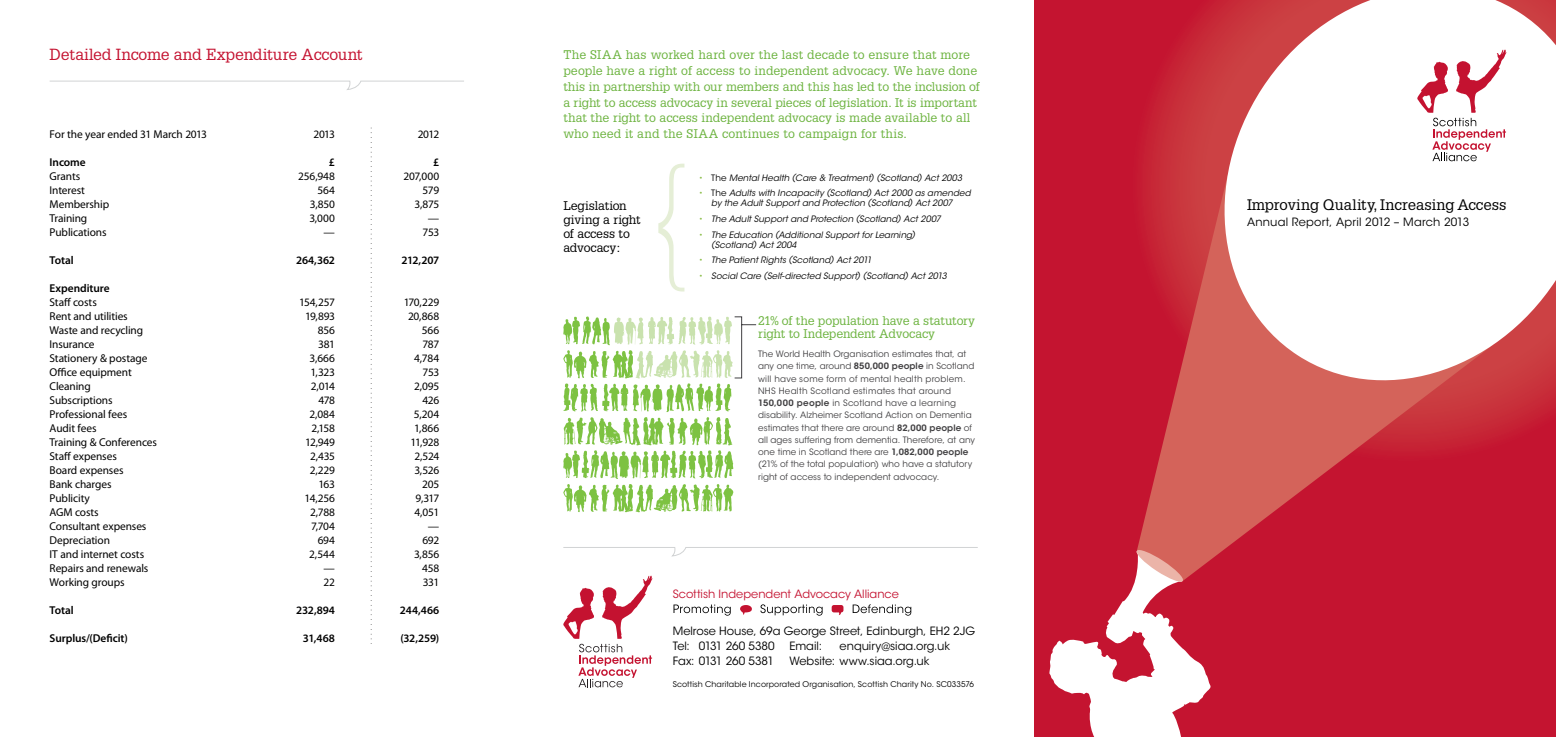
<style>
.page{position:relative;width:1556px;height:737px;background:#fff}
.page>*{position:absolute;margin:0;border:0;box-sizing:border-box;transform-origin:0 0}
.t1{font:15.75px "Glypha";letter-spacing:-.005em;color:#c41230}
.t2{font:14.88px "Glypha";color:#000}
.t3{font:12.25px/15.8px "Glypha";color:#6cb33f}
.t4{font:12.25px/14px "Glypha";letter-spacing:-.005em;color:#000}
.t5{font:11.38px "Myriad Pro";letter-spacing:-.01em;color:#000}
.t6{font:11.38px/14.9px "ITC Avant Garde Std";letter-spacing:-.005em;color:#000}
.t7{font:600 11.38px "Myriad Pro";letter-spacing:-.005em;color:#000}
.t8{font:11.38px "ITC Avant Garde Std";color:#c41230}
.t9{font:11.38px "ITC Avant Garde Std";letter-spacing:.02em;color:#000}
.t10{font:8.75px/12.2px "ITC Avant Garde Std";letter-spacing:.005em;color:#414042}
.t11{font:italic 8.75px/10.1px "ITC Avant Garde Std";letter-spacing:.005em;color:#000}
.t12{font:7.88px "ITC Avant Garde Std";letter-spacing:.01em;color:#000}
.s1{font-style:normal;color:#8dbe4c}
.s2{font-style:normal}
.s3{font-weight:600}
</style>
<div class="page">
<div style="left:1034px;top:0;width:521px;height:737px;background:#c41430"></div>
<svg style="left:1137px;top:175px;width:355px;height:384px"></svg>
<svg style="left:1200px;top:0;width:355px;height:408px;fill:#fff"></svg>
<svg style="left:1049px;top:548px;width:162px;height:189px"></svg>
<svg style="left:563px;top:575px;width:89px;height:112px"></svg>
<svg style="left:673px;top:604px;width:57px;height:11px"></svg>
<svg style="left:760px;top:604px;width:62px;height:11px"></svg>
<svg style="left:852px;top:604px;width:59px;height:11px"></svg>
<svg style="left:740px;top:605px;width:11px;height:10px"></svg>
<svg style="left:831px;top:605px;width:12px;height:10px"></svg>
<svg style="left:563px;top:547px;width:415px;height:9px"></svg>
<svg style="left:371px;top:128px;width:1px;height:516px"></svg>
<svg style="left:1416px;top:50px;width:90px;height:111px"></svg>
<svg style="left:50px;top:80px;width:414px;height:10px"></svg>
<svg style="left:658px;top:164px;width:26px;height:127px"></svg>
<svg style="left:563px;top:316px;width:193px;height:196px"></svg>
<h1 class="t1" style="left:50px;top:44px;width:314px">Detailed Income and Expenditure Account</h1>
<p class="t3" style="left:563px;top:47px;width:418px">The SIAA has worked hard over the last decade to ensure that more people have a right of access to independent advocacy. We have done this in partnership with our members and this has led to the inclusion of a right to access advocacy in several pieces of legislation. It is important that the right to access independent advocacy is made available to all who need it and the SIAA continues to campaign for this.</p>
<p class="t5" style="left:50px;top:127px;width:159px">For the year ended 31 March 2013</p>
<p class="t5" style="left:313px;top:127px;width:23px">2013</p>
<p class="t5" style="left:417px;top:127px;width:23px">2012</p>
<p class="t7" style="left:50px;top:154px;width:38px">Income</p>
<p class="t7" style="left:329px;top:154px;width:8px">£</p>
<p class="t7" style="left:433px;top:154px;width:8px">£</p>
<p class="t5" style="left:50px;top:169px;width:32px">Grants</p>
<p class="t5" style="left:298px;top:169px;width:38px">256,948</p>
<p class="t5" style="left:403px;top:169px;width:37px">207,000</p>
<p class="t5" style="left:50px;top:183px;width:37px">Interest</p>
<p class="t5" style="left:317px;top:183px;width:19px">564</p>
<p class="t5" style="left:422px;top:183px;width:18px">579</p>
<p class="t5" style="left:50px;top:197px;width:61px">Membership</p>
<p class="t5" style="left:310px;top:197px;width:27px">3,850</p>
<p class="t5" style="left:414px;top:197px;width:26px">3,875</p>
<p class="t5" style="left:50px;top:211px;width:39px">Training</p>
<p class="t5" style="left:309px;top:211px;width:27px">3,000</p>
<p class="t5" style="left:428px;top:211px;width:13px">—</p>
<p class="t5" style="left:50px;top:225px;width:58px">Publications</p>
<p class="t5" style="left:323px;top:225px;width:13px">—</p>
<p class="t5" style="left:422px;top:225px;width:18px">753</p>
<p class="t7" style="left:50px;top:252px;width:26px">Total</p>
<p class="t7" style="left:296px;top:252px;width:40px">264,362</p>
<p class="t7" style="left:401px;top:252px;width:39px">212,207</p>
<p class="t7" style="left:50px;top:280px;width:62px">Expenditure</p>
<p class="t5" style="left:50px;top:295px;width:49px">Staff costs</p>
<p class="t5" style="left:299px;top:295px;width:37px">154,257</p>
<p class="t5" style="left:404px;top:295px;width:37px">170,229</p>
<p class="t5" style="left:50px;top:309px;width:80px">Rent and utilities</p>
<p class="t5" style="left:305px;top:309px;width:31px">19,893</p>
<p class="t5" style="left:408px;top:309px;width:33px">20,868</p>
<p class="t5" style="left:50px;top:323px;width:95px">Waste and recycling</p>
<p class="t5" style="left:318px;top:323px;width:19px">856</p>
<p class="t5" style="left:422px;top:323px;width:19px">566</p>
<p class="t5" style="left:50px;top:337px;width:47px">Insurance</p>
<p class="t5" style="left:318px;top:337px;width:18px">381</p>
<p class="t5" style="left:422px;top:337px;width:18px">787</p>
<p class="t5" style="left:50px;top:351px;width:99px">Stationery &amp; postage</p>
<p class="t5" style="left:309px;top:351px;width:27px">3,666</p>
<p class="t5" style="left:414px;top:351px;width:27px">4,784</p>
<p class="t5" style="left:50px;top:365px;width:84px">Office equipment</p>
<p class="t5" style="left:310px;top:365px;width:26px">1,323</p>
<p class="t5" style="left:422px;top:365px;width:18px">753</p>
<p class="t5" style="left:50px;top:379px;width:43px">Cleaning</p>
<p class="t5" style="left:311px;top:379px;width:26px">2,014</p>
<p class="t5" style="left:414px;top:379px;width:27px">2,095</p>
<p class="t5" style="left:50px;top:393px;width:64px">Subscriptions</p>
<p class="t5" style="left:318px;top:393px;width:18px">478</p>
<p class="t5" style="left:422px;top:393px;width:18px">426</p>
<p class="t5" style="left:50px;top:407px;width:79px">Professional fees</p>
<p class="t5" style="left:309px;top:407px;width:27px">2,084</p>
<p class="t5" style="left:414px;top:407px;width:27px">5,204</p>
<p class="t5" style="left:50px;top:421px;width:48px">Audit fees</p>
<p class="t5" style="left:311px;top:421px;width:25px">2,158</p>
<p class="t5" style="left:414px;top:421px;width:27px">1,866</p>
<p class="t5" style="left:50px;top:435px;width:109px">Training &amp; Conferences</p>
<p class="t5" style="left:305px;top:435px;width:31px">12,949</p>
<p class="t5" style="left:410px;top:435px;width:30px">11,928</p>
<p class="t5" style="left:50px;top:449px;width:69px">Staff expenses</p>
<p class="t5" style="left:310px;top:449px;width:26px">2,435</p>
<p class="t5" style="left:414px;top:449px;width:26px">2,524</p>
<p class="t5" style="left:50px;top:463px;width:75px">Board expenses</p>
<p class="t5" style="left:310px;top:463px;width:27px">2,229</p>
<p class="t5" style="left:414px;top:463px;width:26px">3,526</p>
<p class="t5" style="left:50px;top:477px;width:63px">Bank charges</p>
<p class="t5" style="left:318px;top:477px;width:18px">163</p>
<p class="t5" style="left:422px;top:477px;width:19px">205</p>
<p class="t5" style="left:50px;top:491px;width:42px">Publicity</p>
<p class="t5" style="left:304px;top:491px;width:32px">14,256</p>
<p class="t5" style="left:415px;top:491px;width:25px">9,317</p>
<p class="t5" style="left:50px;top:505px;width:51px">AGM costs</p>
<p class="t5" style="left:310px;top:505px;width:26px">2,788</p>
<p class="t5" style="left:414px;top:505px;width:26px">4,051</p>
<p class="t5" style="left:50px;top:519px;width:98px">Consultant expenses</p>
<p class="t5" style="left:311px;top:519px;width:25px">7,704</p>
<p class="t5" style="left:428px;top:519px;width:13px">—</p>
<p class="t5" style="left:50px;top:533px;width:62px">Depreciation</p>
<p class="t5" style="left:318px;top:533px;width:19px">694</p>
<p class="t5" style="left:422px;top:533px;width:18px">692</p>
<p class="t5" style="left:50px;top:547px;width:96px">IT and internet costs</p>
<p class="t5" style="left:309px;top:547px;width:27px">2,544</p>
<p class="t5" style="left:414px;top:547px;width:27px">3,856</p>
<p class="t5" style="left:50px;top:561px;width:100px">Repairs and renewals</p>
<p class="t5" style="left:323px;top:561px;width:13px">—</p>
<p class="t5" style="left:422px;top:561px;width:19px">458</p>
<p class="t5" style="left:50px;top:575px;width:77px">Working groups</p>
<p class="t5" style="left:323px;top:575px;width:13px">22</p>
<p class="t5" style="left:423px;top:575px;width:18px">331</p>
<p class="t7" style="left:50px;top:603px;width:26px">Total</p>
<p class="t7" style="left:296px;top:603px;width:40px">232,894</p>
<p class="t7" style="left:400px;top:603px;width:41px">244,466</p>
<p class="t7" style="left:50px;top:631px;width:80px">Surplus/(Deficit)</p>
<p class="t7" style="left:303px;top:631px;width:34px">31,468</p>
<p class="t7" style="left:400px;top:631px;width:40px">(32,259)</p>
<p class="t11" style="left:699px;top:173px;width:265px"><span class="s1">•</span> <span class="s2">The</span> Mental Health (Care &amp; Treatment) (Scotland) Act 2003</p>
<p class="t11" style="left:711px;top:188px;width:261px;text-indent:-12px"><span class="s1">•</span> <span class="s2">The</span> Adults with Incapacity (Scotland) Act 2000 as amended by the Adult Support and Protection (Scotland) Act 2007</p>
<p class="t11" style="left:699px;top:214px;width:243px"><span class="s1">•</span> The Adult Support and Protection (Scotland) Act 2007</p>
<p class="t11" style="left:711px;top:230px;width:206px;text-indent:-12px"><span class="s1">•</span> The Education (Additional Support for Learning) (Scotland) Act 2004</p>
<p class="t11" style="left:698px;top:255px;width:174px"><span class="s1">•</span> The Patient Rights (Scotland) Act 2011</p>
<p class="t11" style="left:698px;top:271px;width:249px"><span class="s1">•</span> Social Care (Self-directed Support) (Scotland) Act 2013</p>
<p class="t4" style="left:563px;top:199px;width:79px">Legislation giving a right of access to advocacy:</p>
<p class="t3" style="left:758px;top:314px;width:218px;line-height:13.1px">21% of the population have a statutory right to Independent Advocacy</p>
<p class="t10" style="left:758px;top:348px;width:218px">The World Health Organisation estimates that, at any one time, around <span class="s3">850,000 people</span> in Scotland will have some form of mental health problem.<br>NHS Health Scotland estimates that around <span class="s3">150,000 people</span> in Scotland have a learning disability. Alzheimer Scotland Action on Dementia estimates that there are around <span class="s3">82,000 people</span> of all ages suffering from dementia. Therefore, at any one time in Scotland there are <span class="s3">1,082,000 people </span>(21% of the total population) who have a statutory right of access to independent advocacy.</p>
<p class="t8" style="left:672px;top:587px;width:228px">Scottish Independent Advocacy Alliance</p>
<p class="t6" style="left:672px;top:624px;width:304px">Melrose House, 69a George Street, Edinburgh, EH2 2JG<br>Tel: 0131 260 5380</p>
<p class="t6" style="left:789px;top:638px;width:34px">Email:</p>
<p class="t6" style="left:839px;top:638px;width:112px">enquiry@siaa.org.uk</p>
<p class="t6" style="left:672px;top:653px;width:103px">Fax: 0131 260 5381</p>
<p class="t6" style="left:789px;top:653px;width:142px">Website: www.siaa.org.uk</p>
<p class="t12" style="left:672px;top:679px;width:302px">Scottish Charitable Incorporated Organisation, Scottish Charity No. SC033576</p>
<h2 class="t2" style="left:1246px;top:196px;width:261px">Improving Quality, Increasing Access</h2>
<p class="t9" style="left:1246px;top:215px;width:224px">Annual Report, April 2012 – March 2013</p>
</div>
